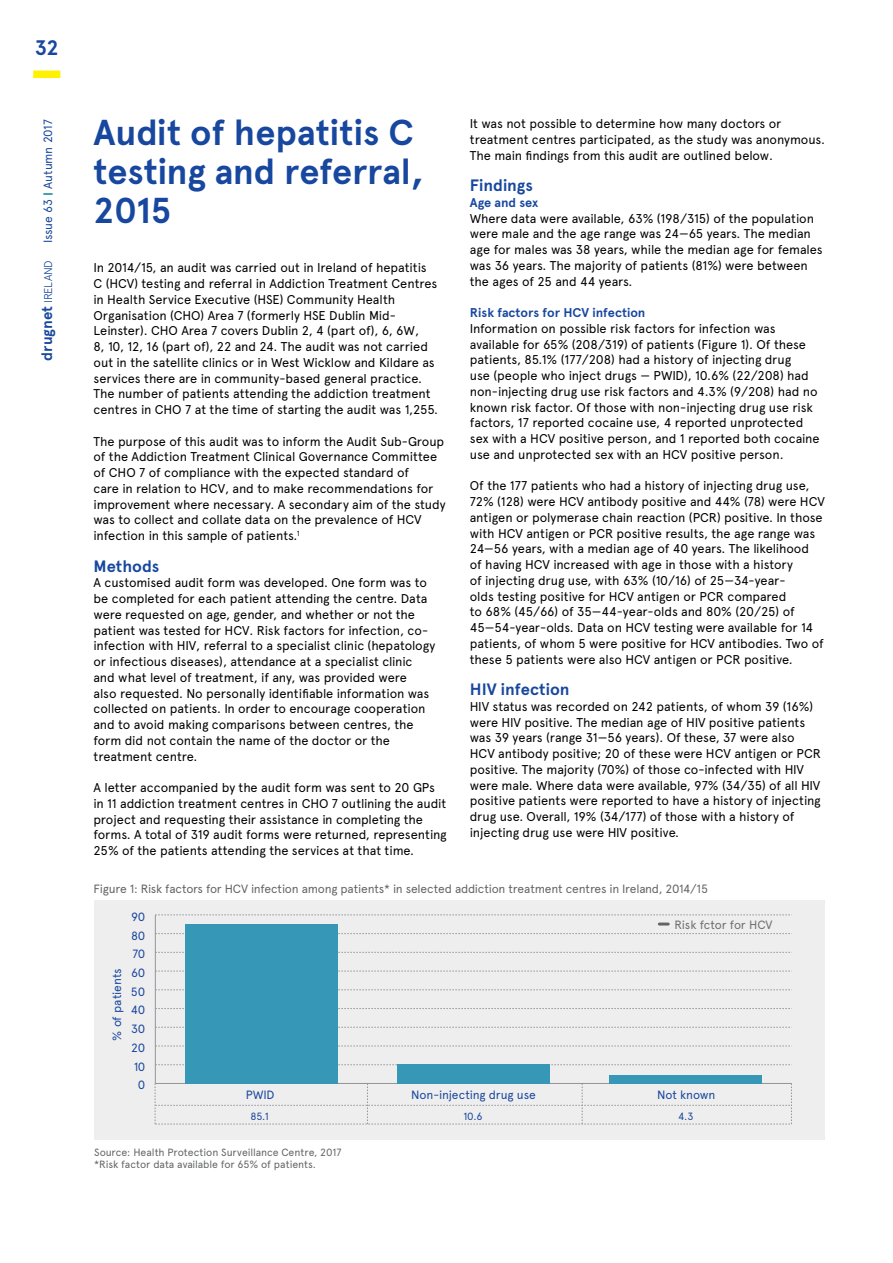
<style>
.page{position:relative;width:893px;height:1263px;background:#fff}
.page>*{position:absolute;margin:0;border:0;box-sizing:border-box;transform-origin:0 0}
.t1{font:700 36px/39px "Apercu";color:#17479e}
.t2{font:700 21px "Apercu";color:#17479e}
.t3{font:700 16.5px "Apercu";color:#17479e}
.t4{font:700 15px "Apercu";color:#17479e}
.t5{font:12.75px/15.8px "Apercu";letter-spacing:-.01em;color:#000}
.t6{font:700 12.75px "Apercu";color:#17479e}
.t7{font:12px "Apercu";letter-spacing:-.015em;color:#636466}
.t8{font:12px "Apercu";letter-spacing:-.01em;color:#17479e}
.t9{font:12px "Apercu";letter-spacing:-.02em;color:#6d6e71}
.t10{font:10.5px/12px "Apercu";letter-spacing:-.005em;color:#636466}
.t11{font:10.5px "Apercu";color:#17479e}
.s1{font-weight:700;font-size:11.55px;color:#208a9e}
.s2{font-weight:300;font-size:11.25px}
</style>
<div class="page">
<div style="left:33px;top:71px;width:27px;height:7px;background:#fff200"></div>
<div style="left:94px;top:900px;width:731px;height:239px;background:#efeeee"></div>
<svg style="left:156px;top:1064px;width:636px;height:1px"></svg>
<svg style="left:156px;top:1045px;width:636px;height:1px"></svg>
<svg style="left:156px;top:1027px;width:636px;height:1px"></svg>
<svg style="left:156px;top:1008px;width:636px;height:1px"></svg>
<svg style="left:156px;top:989px;width:636px;height:1px"></svg>
<svg style="left:156px;top:971px;width:636px;height:1px"></svg>
<svg style="left:156px;top:952px;width:636px;height:1px"></svg>
<svg style="left:156px;top:933px;width:636px;height:1px"></svg>
<svg style="left:155px;top:914px;width:637px;height:1px"></svg>
<hr style="left:155px;top:915px;width:1px;height:168px;background:#939598">
<div style="left:185px;top:924px;width:153px;height:159px;background:#3797b6"></div>
<div style="left:397px;top:1063px;width:153px;height:20px;background:#3797b6"></div>
<div style="left:609px;top:1075px;width:153px;height:8px;background:#3797b6"></div>
<svg style="left:659px;top:922px;width:9px;height:3px"></svg>
<svg style="left:155px;top:1083px;width:637px;height:42px"></svg>
<h2 class="t2" style="left:35px;top:35px;width:25px">32</h2>
<h1 class="t1" style="left:94px;top:113px;width:332px">Audit of hepatitis C testing and referral,<br>2015</h1>
<p class="t5" style="left:94px;top:260px;width:346px">In 2014/15, an audit was carried out in Ireland of hepatitis C (HCV) testing and referral in Addiction Treatment Centres in Health Service Executive (HSE) Community Health Organisation (CHO) Area 7 (formerly HSE Dublin Mid-Leinster). CHO Area 7 covers Dublin 2, 4 (part of), 6, 6W,<br>8, 10, 12, 16 (part of), 22 and 24. The audit was not carried out in the satellite clinics or in West Wicklow and Kildare as services there are in community-based general practice.<br>The number of patients attending the addiction treatment centres in CHO 7 at the time of starting the audit was 1,255.</p>
<p class="t5" style="left:94px;top:433px;width:353px">The purpose of this audit was to inform the Audit Sub-Group of the Addiction Treatment Clinical Governance Committee of CHO 7 of compliance with the expected standard of<br>care in relation to HCV, and to make recommendations for improvement where necessary. A secondary aim of the study was to collect and collate data on the prevalence of HCV infection in this sample of patients.<sup>1</sup></p>
<p class="t3" style="left:94px;top:556px;width:67px">Methods</p>
<p class="t5" style="left:94px;top:575px;width:343px">A customised audit form was developed. One form was to be completed for each patient attending the centre. Data were requested on age, gender, and whether or not the patient was tested for HCV. Risk factors for infection, co&shy;infection with HIV, referral to a specialist clinic (hepatology or infectious diseases), attendance at a specialist clinic and what level of treatment, if any, was provided were<br>also requested. No personally identifiable information was collected on patients. In order to encourage cooperation and to avoid making comparisons between centres, the form did not contain the name of the doctor or the treatment centre.</p>
<p class="t5" style="left:94px;top:780px;width:355px">A letter accompanied by the audit form was sent to 20 GPs in 11 addiction treatment centres in CHO 7 outlining the audit project and requesting their assistance in completing the forms. A total of 319 audit forms were returned, representing 25% of the patients attending the services at that time.</p>
<p class="t7" style="left:94px;top:882px;width:616px">Figure 1: Risk factors for HCV infection among patients* in selected addiction treatment centres in Ireland, 2014/15</p>
<p class="t8" style="left:41px;top:243px;width:126px;rotate:-90deg">Issue 63 <span class="s1">|</span> Autumn 2017</p>
<p class="t5" style="left:470px;top:116px;width:357px">It was not possible to determine how many doctors or treatment centres participated, as the study was anonymous.<br>The main findings from this audit are outlined below.</p>
<p class="t3" style="left:470px;top:175px;width:65px">Findings</p>
<p class="t6" style="left:470px;top:195px;width:70px">Age and sex</p>
<p class="t5" style="left:470px;top:210px;width:354px">Where data were available, 63% (198/315) of the population were male and the age range was 24—65 years. The median age for males was 38 years, while the median age for females was 36 years. The majority of patients (81%) were between the ages of 25 and 44 years.</p>
<p class="t6" style="left:470px;top:305px;width:177px">Risk factors for HCV infection</p>
<p class="t5" style="left:470px;top:320px;width:351px">Information on possible risk factors for infection was available for 65% (208/319) of patients (Figure 1). Of these patients, 85.1% (177/208) had a history of injecting drug<br>use (people who inject drugs — PWID), 10.6% (22/208) had non-injecting drug use risk factors and 4.3% (9/208) had no known risk factor. Of those with non-injecting drug use risk factors, 17 reported cocaine use, 4 reported unprotected sex with a HCV positive person, and 1 reported both cocaine use and unprotected sex with an HCV positive person.</p>
<p class="t5" style="left:470px;top:478px;width:356px">Of the 177 patients who had a history of injecting drug use, 72% (128) were HCV antibody positive and 44% (78) were HCV antigen or polymerase chain reaction (PCR) positive. In those with HCV antigen or PCR positive results, the age range was 24—56 years, with a median age of 40 years. The likelihood<br>of having HCV increased with age in those with a history<br>of injecting drug use, with 63% (10/16) of 25—34-year-<br>olds testing positive for HCV antigen or PCR compared<br>to 68% (45/66) of 35—44-year-olds and 80% (20/25) of 45—54-year-olds. Data on HCV testing were available for 14 patients, of whom 5 were positive for HCV antibodies. Two of these 5 patients were also HCV antigen or PCR positive.</p>
<p class="t3" style="left:470px;top:679px;width:101px">HIV infection</p>
<p class="t5" style="left:470px;top:698px;width:353px">HIV status was recorded on 242 patients, of whom 39 (16%) were HIV positive. The median age of HIV positive patients was 39 years (range 31—56 years). Of these, 37 were also HCV antibody positive; 20 of these were HCV antigen or PCR positive. The majority (70%) of those co-infected with HIV were male. Where data were available, 97% (34/35) of all HIV positive patients were reported to have a history of injecting drug use. Overall, 19% (34/177) of those with a history of injecting drug use were HIV positive.</p>
<p class="t4" style="left:38px;top:361px;width:102px;rotate:-90deg">drugnet <span class="s2">IRELAND</span></p>
<p class="t8" style="left:131px;top:909px;width:16px">90</p>
<p class="t8" style="left:131px;top:928px;width:16px">80</p>
<p class="t8" style="left:110px;top:1041px;width:74px;rotate:-90deg">% of patients</p>
<p class="t8" style="left:132px;top:947px;width:14px">70</p>
<p class="t8" style="left:131px;top:965px;width:16px">60</p>
<p class="t8" style="left:131px;top:984px;width:16px">50</p>
<p class="t8" style="left:131px;top:1003px;width:16px">40</p>
<p class="t8" style="left:131px;top:1022px;width:16px">30</p>
<p class="t8" style="left:131px;top:1040px;width:16px">20</p>
<p class="t8" style="left:134px;top:1059px;width:13px">10</p>
<p class="t8" style="left:138px;top:1078px;width:9px">0</p>
<p class="t8" style="left:246px;top:1087px;width:30px">PWID</p>
<p class="t11" style="left:251px;top:1109px;width:20px">85.1</p>
<p class="t10" style="left:94px;top:1146px;width:249px">Source: Health Protection Surveillance Centre, 2017 *Risk factor data available for 65% of patients.</p>
<p class="t8" style="left:411px;top:1087px;width:126px">Non-injecting drug use</p>
<p class="t11" style="left:463px;top:1109px;width:21px">10.6</p>
<p class="t9" style="left:675px;top:918px;width:100px">Risk fctor for HCV</p>
<p class="t8" style="left:657px;top:1087px;width:60px">Not known</p>
<p class="t11" style="left:678px;top:1109px;width:17px">4.3</p>
</div>
